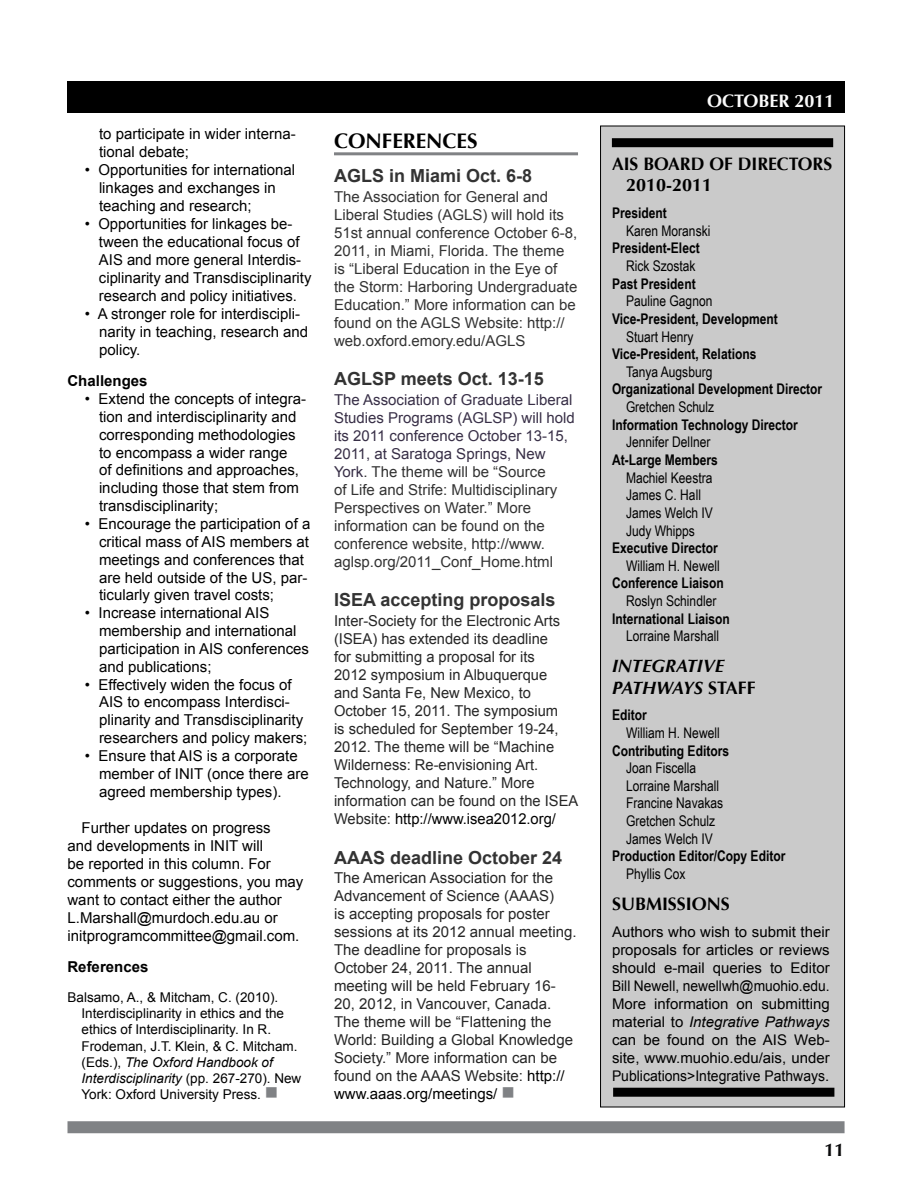
<style>
.page{position:relative;width:918px;height:1188px;background:#fff}
.page>*{position:absolute;margin:0;border:0;box-sizing:border-box;transform-origin:0 0}
.t1{font:700 21px "Optima";color:#000}
.t2{font:700 18px "Arial";color:#333}
.t3{font:700 18px/21.6px "Optima";color:#000}
.t4{font:italic 700 18px/21.6px "Optima";color:#000}
.t5{font:700 18px "Optima";color:#fbfbfb}
.t6{font:700 18px "Optima";color:#0a0a0b}
.t7{font:15px/17.9px "Arial";color:#000}
.t8{font:15px/18px "Arial";color:#262626}
.t9{font:15px/18px "Arial";color:#333}
.t10{font:700 15px "Arial";color:#000}
.t11{font:14.7px/17.7px "Arial Narrow";color:#000}
.t12{font:700 14.7px "Arial Narrow";color:#000}
.t13{font:14.7px/18px "Arial";color:#000;text-align:justify}
.t14{font:13.5px/16.2px "Arial";color:#000}
.s1{font-style:italic}
.s2{color:#808285}
.s3{color:#382f47}
.s4{color:#000}
.s5{font-style:normal}
</style>
<div class="page">
<div style="left:601px;top:126px;width:244px;height:981px;background:#cacaca"></div>
<div style="left:600px;top:126px;width:245px;height:981px;border:1px solid #000"></div>
<div style="left:68px;top:81px;width:777px;height:32px;background:#000"></div>
<div style="left:68px;top:1121px;width:777px;height:12px;background:#808285"></div>
<div style="left:612px;top:138px;width:221px;height:9px;background:#000"></div>
<div style="left:613px;top:1088px;width:221px;height:9px;background:#000"></div>
<hr style="left:334px;top:152px;width:244px;height:3px;background:#808285">
<p class="t7" style="left:99px;top:124px;width:198px">to participate in wider interna&shy;tional debate;</p>
<p class="t7" style="left:99px;top:160px;width:198px;text-indent:-14px">• Opportunities for international linkages and exchanges in teaching and research;</p>
<p class="t7" style="left:99px;top:214px;width:214px;text-indent:-14px">• Opportunities for linkages be&shy;tween the educational focus of AIS and more general Interdis&shy;ciplinarity and Transdisciplinarity research and policy initiatives.</p>
<p class="t7" style="left:99px;top:304px;width:211px;text-indent:-14px">• A stronger role for interdiscipli&shy;narity in teaching, research and policy.</p>
<p class="t10" style="left:67px;top:371px;width:82px">Challenges</p>
<p class="t7" style="left:99px;top:390px;width:209px;text-indent:-14px">• Extend the concepts of integra&shy;tion and interdisciplinarity and corresponding methodologies to encompass a wider range<br>of definitions and approaches, including those that stem from transdisciplinarity;</p>
<p class="t7" style="left:99px;top:515px;width:213px;text-indent:-14px">• Encourage the participation of a critical mass of AIS members at meetings and conferences that are held outside of the US, par&shy;ticularly given travel costs;</p>
<p class="t7" style="left:99px;top:604px;width:212px;text-indent:-14px">• Increase international AIS membership and international participation in AIS conferences and publications;</p>
<p class="t7" style="left:99px;top:676px;width:210px;text-indent:-14px">• Effectively widen the focus of<br>AIS to encompass Interdisci&shy;plinarity and Transdisciplinarity researchers and policy makers;</p>
<p class="t7" style="left:99px;top:747px;width:211px;text-indent:-14px">• Ensure that AIS is a corporate member of INIT (once there are agreed membership types).</p>
<p class="t7" style="left:67px;top:819px;width:237px;text-indent:14px">Further updates on progress<br>and developments in INIT will<br>be reported in this column. For comments or suggestions, you may want to contact either the author<br>L.Marshall@murdoch.edu.au or initprogramcommittee@gmail.com.</p>
<p class="t10" style="left:67px;top:957px;width:82px">References</p>
<p class="t14" style="left:82px;top:989px;width:221px;text-indent:-14px">Balsamo, A., &amp; Mitcham, C. (2010).<br>Interdisciplinarity in ethics and the ethics of Interdisciplinarity. In R.<br>Frodeman, J.T. Klein, &amp; C. Mitcham. (Eds.), <span class="s1">The Oxford Handbook of Interdisciplinarity</span> (pp. 267-270). New York: Oxford University Press. <span class="s2">■</span></p>
<h1 class="t1" style="left:334px;top:128px;width:145px">CONFERENCES</h1>
<p class="t2" style="left:334px;top:164px;width:200px">AGLS in Miami Oct. 6-8</p>
<p class="t9" style="left:334px;top:188px;width:245px">The Association for General and Liberal Studies (AGLS) will hold its 51st annual conference October 6-8, 2011, in Miami, Florida. The theme is “Liberal Education in the Eye of the Storm: Harboring Undergraduate Education.” More information can be found on the AGLS Website: http:// web.oxford.emory.edu/AGLS</p>
<p class="t2" style="left:334px;top:367px;width:211px">AGLSP meets Oct. 13-15</p>
<p class="t9" style="left:334px;top:391px;width:242px"><span class="s3">The Association of Graduate Liberal Studies Programs (AGLSP) will hold its 2011 conference October 13-15, 2011, at Saratoga Springs, New York</span>. The theme will be “Source<br>of Life and Strife: Multidisciplinary Perspectives on Water.” More information can be found on the conference website, http://www. aglsp.org/2011_Conf_Home.html</p>
<p class="t2" style="left:334px;top:588px;width:223px">ISEA accepting proposals</p>
<p class="t8" style="left:334px;top:612px;width:246px">Inter-Society for the Electronic Arts (ISEA) has extended its deadline<br>for submitting a proposal for its<br>2012 symposium in Albuquerque<br>and Santa Fe, New Mexico, to October 15, 2011. The symposium<br>is scheduled for September 19-24, 2012. The theme will be “Machine Wilderness: Re-envisioning Art.<br>Technology, and Nature.” More information can be found on the ISEA Website: <span class="s4">http://www.isea2012.org/</span></p>
<p class="t2" style="left:334px;top:845px;width:230px">AAAS deadline October 24</p>
<p class="t8" style="left:334px;top:869px;width:244px">The American Association for the<br>Advancement of Science (AAAS)<br>is accepting proposals for poster sessions at its 2012 annual meeting.<br>The deadline for proposals is<br>October 24, 2011. The annual meeting will be held February 16-<br>20, 2012, in Vancouver, Canada.<br>The theme will be “Flattening the<br>World: Building a Global Knowledge<br>Society.” More information can be found on the AAAS Website: <span class="s4">http:// www.aaas.org/meetings/</span> <span class="s2">■</span></p>
<p class="t5" style="left:707px;top:90px;width:129px">OCTOBER 2011</p>
<p class="t3" style="left:626px;top:153px;width:208px;text-indent:-14px">AIS BOARD OF DIRECTORS<br>2010-2011</p>
<p class="t12" style="left:612px;top:204px;width:56px">President</p>
<p class="t11" style="left:626px;top:222px;width:86px">Karen Moranski</p>
<p class="t12" style="left:612px;top:240px;width:89px">President-Elect</p>
<p class="t11" style="left:626px;top:257px;width:71px">Rick Szostak</p>
<p class="t12" style="left:612px;top:275px;width:85px">Past President</p>
<p class="t11" style="left:626px;top:292px;width:88px">Pauline Gagnon</p>
<p class="t12" style="left:612px;top:310px;width:167px">Vice-President, Development</p>
<p class="t11" style="left:626px;top:327px;width:69px">Stuart Henry</p>
<p class="t12" style="left:612px;top:345px;width:146px">Vice-President, Relations</p>
<p class="t11" style="left:626px;top:363px;width:88px">Tanya Augsburg</p>
<p class="t12" style="left:612px;top:381px;width:212px">Organizational Development Director</p>
<p class="t11" style="left:626px;top:398px;width:90px">Gretchen Schulz</p>
<p class="t12" style="left:612px;top:416px;width:187px">Information Technology Director</p>
<p class="t11" style="left:626px;top:433px;width:86px">Jennifer Dellner</p>
<p class="t12" style="left:612px;top:451px;width:107px">At-Large Members</p>
<p class="t11" style="left:626px;top:469px;width:88px">Machiel Keestra<br>James C. Hall<br>James Welch IV<br>Judy Whipps</p>
<p class="t12" style="left:612px;top:539px;width:107px">Executive Director</p>
<p class="t11" style="left:626px;top:557px;width:95px">William H. Newell</p>
<p class="t12" style="left:612px;top:575px;width:113px">Conference Liaison</p>
<p class="t11" style="left:626px;top:592px;width:92px">Roslyn Schindler</p>
<p class="t12" style="left:612px;top:610px;width:119px">International Liaison</p>
<p class="t11" style="left:626px;top:627px;width:95px">Lorraine Marshall</p>
<p class="t4" style="left:612px;top:655px;width:145px">INTEGRATIVE<br>PATHWAYS <span class="s5">STAFF</span></p>
<p class="t12" style="left:612px;top:707px;width:36px">Editor</p>
<p class="t11" style="left:626px;top:724px;width:95px">William H. Newell</p>
<p class="t12" style="left:612px;top:742px;width:119px">Contributing Editors</p>
<p class="t11" style="left:626px;top:759px;width:99px">Joan Fiscella<br>Lorraine Marshall<br>Francine Navakas<br>Gretchen Schulz<br>James Welch IV</p>
<p class="t12" style="left:612px;top:848px;width:175px">Production Editor/Copy Editor</p>
<p class="t11" style="left:626px;top:865px;width:61px">Phyllis Cox</p>
<p class="t3" style="left:612px;top:893px;width:119px">SUBMISSIONS</p>
<p class="t13" style="left:612px;top:923px;width:219px">Authors who wish to submit their proposals for articles or reviews should e-mail queries to Editor Bill Newell, newellwh@muohio.edu.<br>More information on submitting material to <span class="s1">Integrative Pathways </span>can be found on the AIS Web&shy;site, www.muohio.edu/ais, under Publications&gt;Integrative Pathways.</p>
<p class="t6" style="left:825px;top:1140px;width:22px">11</p>
</div>
